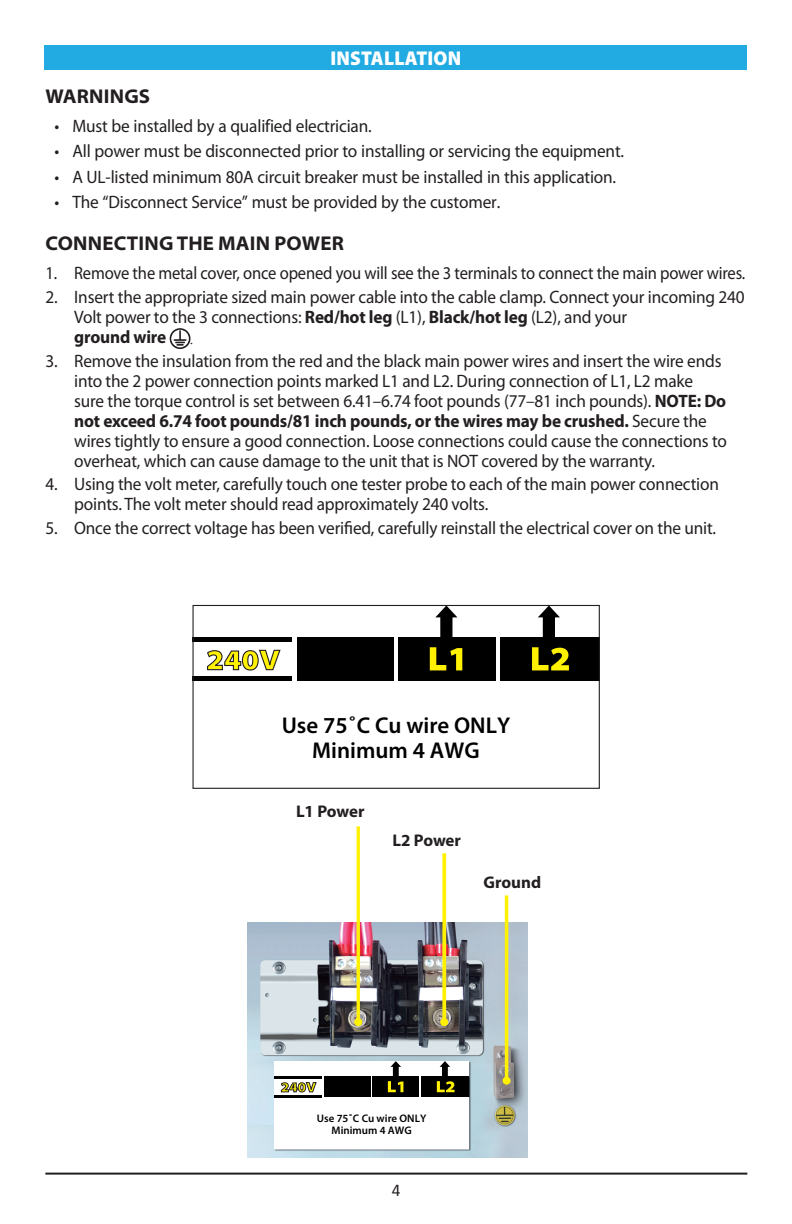
<style>
.page{position:relative;width:792px;height:1224px;background:#fff}
.page>*{position:absolute;margin:0;border:0;box-sizing:border-box;transform-origin:0 0}
.t1{font:600 23px/25.8px "Myriad Pro";color:#000;text-align:center}
.t2{font:700 semi-expanded 20px "Myriad Pro";letter-spacing:.01em;color:#231f20;scale:.96 1}
.t3{font:900 20px "Myriad Pro";letter-spacing:.01em;color:#fff;scale:.96 1}
.t4{font:18px/20px "Myriad Pro";letter-spacing:-.01em;color:#231f20;scale:.96 1}
.t5{font:18px "Myriad Pro";letter-spacing:-.01em;color:#231f20;scale:.92 1}
.t6{font:18px "Calibri";color:#231f20;scale:.96 1}
.t7{font:700 17px "Myriad Pro";color:#231f20}
.t8{font:600 11px/12.4px "Myriad Pro";color:#000;text-align:center}
.s1{font-weight:700}
.s2{font-stretch:condensed}
</style>
<div class="page">
<div style="left:45px;top:45px;width:702px;height:24px;background:#22abe2"></div>
<svg style="left:170px;top:328px;width:21px;height:21px"></svg>
<div style="left:193px;top:676px;width:99px;height:5px;background:#000"></div>
<div style="left:500px;top:637px;width:99px;height:44px;background:#000"></div>
<div style="left:398px;top:637px;width:97px;height:44px;background:#000"></div>
<div style="left:193px;top:637px;width:99px;height:5px;background:#000"></div>
<div style="left:297px;top:637px;width:96px;height:44px;background:#000"></div>
<div style="left:192px;top:605px;width:408px;height:184px;border:1px solid #231f20"></div>
<svg style="left:435px;top:605px;width:22px;height:32px"></svg>
<svg style="left:538px;top:605px;width:22px;height:32px"></svg>
<svg style="left:207px;top:649px;width:74px;height:22px"></svg>
<svg style="left:430px;top:647px;width:32px;height:23px"></svg>
<svg style="left:532px;top:647px;width:37px;height:23px"></svg>
<img style="left:247px;top:923px;width:280px;height:234px">
<hr style="left:357px;top:826px;width:3px;height:196px;background:#fff101">
<div style="left:354px;top:1018px;width:8px;height:8px;background:#fff101;border-radius:50%"></div>
<svg style="left:442px;top:853px;width:4px;height:165px"></svg>
<div style="left:440px;top:1018px;width:8px;height:8px;background:#fff101;border-radius:50%"></div>
<hr style="left:505px;top:895px;width:3px;height:186px;background:#fff101">
<div style="left:503px;top:1077px;width:8px;height:8px;background:#fff101;border-radius:50%"></div>
<div style="left:274px;top:1061px;width:195px;height:88px;background:#fff"></div>
<hr style="left:274px;top:1095px;width:48px;height:2px;background:#000">
<div style="left:422px;top:1076px;width:47px;height:21px;background:#000"></div>
<div style="left:373px;top:1076px;width:46px;height:21px;background:#000"></div>
<hr style="left:274px;top:1076px;width:48px;height:2px;background:#000">
<div style="left:324px;top:1076px;width:46px;height:21px;background:#000"></div>
<svg style="left:281px;top:1082px;width:36px;height:11px"></svg>
<svg style="left:388px;top:1061px;width:15px;height:31px"></svg>
<svg style="left:437px;top:1061px;width:18px;height:31px"></svg>
<hr style="left:45px;top:1173px;width:702px;height:2px;background:#231f20">
<p class="t3" style="left:330px;top:47px;width:138px">INSTALLATION</p>
<p class="t2" style="left:46px;top:85px;width:111px">WARNINGS</p>
<p class="t4" style="left:54px;top:116px;width:332px">• Must be installed by a qualified electrician.</p>
<p class="t4" style="left:54px;top:142px;width:595px">• All power must be disconnected prior to installing or servicing the equipment.</p>
<p class="t4" style="left:54px;top:167px;width:587px">• A UL-listed minimum 80A circuit breaker must be installed in this application.</p>
<p class="t4" style="left:54px;top:192px;width:466px">• The “Disconnect Service” must be provided by the customer.</p>
<p class="t2" style="left:46px;top:232px;width:312px">CONNECTING THE MAIN POWER</p>
<p class="t5" style="left:45px;top:264px;width:762px">1. Remove the metal cover, once opened you will see the 3 terminals to connect the main power wires.</p>
<p class="t4" style="left:74px;top:287px;width:700px;text-indent:-29px">2. Insert the appropriate sized main power cable into the cable clamp. Connect your incoming 240<br>Volt power to the 3 connections: <span class="s1">Red/hot leg</span> (L1), <span class="s1">Black/hot leg</span> (L2), and your<br><span class="s1">ground wire</span></p>
<p class="t4" style="left:190px;top:333px;width:4px">.</p>
<p class="t4" style="left:74px;top:351px;width:682px;text-indent:-29px">3. Remove the insulation from the red and the black main power wires and insert the wire ends into the 2 power connection points marked L1 and L2. During connection of L1, L2 make sure the torque control is set between 6.41<span class="s2">–</span>6.74 foot pounds (77<span class="s2">–</span>81 inch pounds). <span class="s1">NOTE: Do not exceed 6.74 foot pounds/81 inch pounds, or the wires may be crushed.</span> Secure the wires tightly to ensure a good connection. Loose connections could cause the connections to overheat, which can cause damage to the unit that is NOT covered by the warranty.</p>
<p class="t4" style="left:74px;top:475px;width:673px;text-indent:-29px">4. Using the volt meter, carefully touch one tester probe to each of the main power connection points. The volt meter should read approximately 240 volts.</p>
<p class="t4" style="left:45px;top:518px;width:700px">5. Once the correct voltage has been verified, carefully reinstall the electrical cover on the unit.</p>
<p class="t1" style="left:282px;top:712px;width:230px">Use 75˚C Cu wire ONLY<br>Minimum 4 AWG</p>
<p class="t7" style="left:296px;top:802px;width:70px">L1 Power</p>
<p class="t7" style="left:392px;top:831px;width:70px">L2 Power</p>
<p class="t7" style="left:484px;top:873px;width:59px">Ground</p>
<p class="t8" style="left:317px;top:1112px;width:111px">Use 75˚C Cu wire ONLY<br>Minimum 4 AWG</p>
<p class="t6" style="left:392px;top:1179px;width:11px">4</p>
</div>
